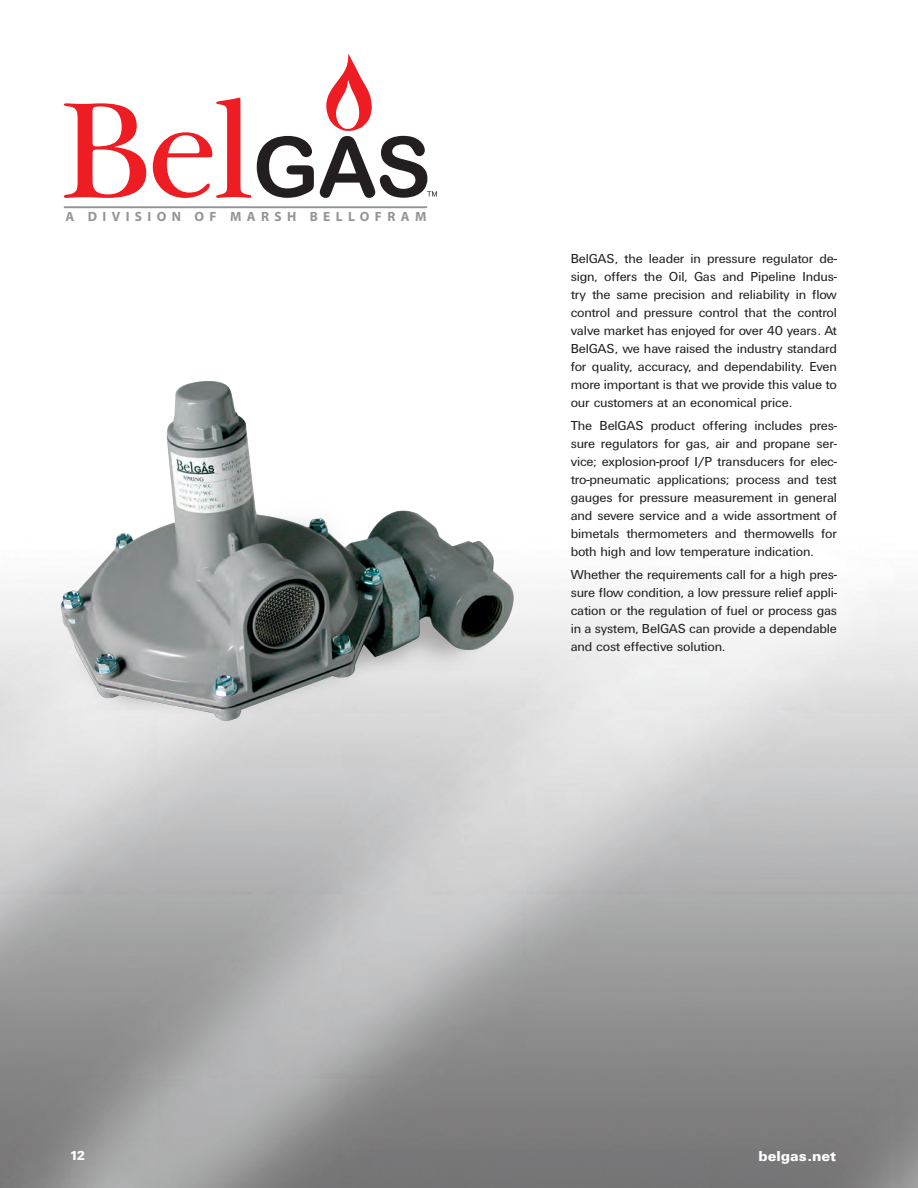
<style>
.page{position:relative;width:918px;height:1188px;background:#fff}
.page>*{position:absolute;margin:0;border:0;box-sizing:border-box;transform-origin:0 0}
.t1{font:15px "Univers Black DTC";color:#fff}
.Basic_Parg_New_Layou{font:13.5px/18px "Univers DTC";letter-spacing:-.01em;color:#231f20;text-align:justify}
.t2{font:700 13.5px "Myriad";letter-spacing:.4em;color:#939598}
.t3{font:13.5px "Univers Black DTC";color:#fff}
</style>
<div class="page">
<svg style="left:64px;top:103px;width:82px;height:95px"></svg>
<svg style="left:153px;top:98px;width:98px;height:100px"></svg>
<svg style="left:257px;top:136px;width:57px;height:62px"></svg>
<svg style="left:320px;top:54px;width:117px;height:144px"></svg>
<hr style="left:64px;top:206px;width:363px;height:2px;background:#939598">
<img style="left:42px;top:380px;width:473px;height:360px">
<p class="t2" style="left:65px;top:209px;width:362px">A DIVISION OF MARSH BELLOFRAM</p>
<p class="Basic_Parg_New_Layou" style="left:571px;top:249px;width:268px">BelGAS, the leader in pressure regulator de&shy;sign, offers the Oil, Gas and Pipeline Indus&shy;try the same precision and reliability in flow control and pressure control that the control valve market has enjoyed for over 40 years. At BelGAS, we have raised the industry standard for quality, accuracy, and dependability. Even more important is that we provide this value to our customers at an economical price.</p>
<p class="Basic_Parg_New_Layou" style="left:571px;top:416px;width:268px">The BelGAS product offering includes pres&shy;sure regulators for gas, air and propane ser&shy;vice; explosion-proof I/P transducers for elec&shy;tro-pneumatic applications; process and test gauges for pressure measurement in general and severe service and a wide assortment of bimetals thermometers and thermowells for both high and low temperature indication.</p>
<p class="Basic_Parg_New_Layou" style="left:571px;top:566px;width:268px">Whether the requirements call for a high pres&shy;sure flow condition, a low pressure relief appli&shy;cation or the regulation of fuel or process gas in a system, BelGAS can provide a dependable and cost effective solution.</p>
<p class="t3" style="left:70px;top:1148px;width:17px">12</p>
<p class="t1" style="left:759px;top:1147px;width:79px">belgas.net</p>
</div>
